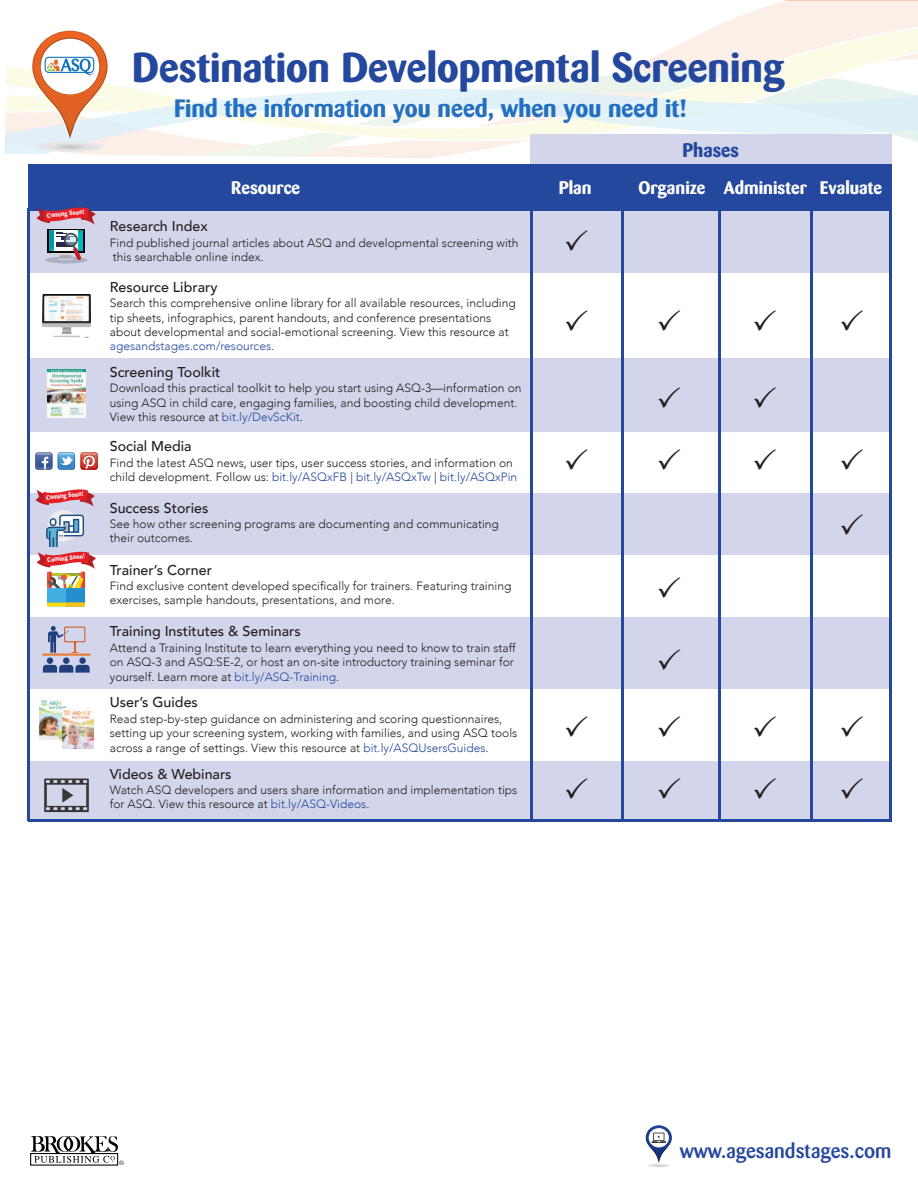
<style>
.page{position:relative;width:918px;height:1188px;background:#fff}
.page>*{position:absolute;margin:0;border:0;box-sizing:border-box;transform-origin:0 0}
.t1{font:700 41.4px "Barmeno";color:#24489e}
.t2{font:700 24.9px "Barmeno";color:rgb(0 88 184/.85)}
.t3{font:500 20.55px "Barmeno";color:#24489e}
.t4{font:700 19.5px "Barmeno";color:#24489e}
.t5{font:700 18px "Barmeno";color:#fff}
.t6{font:500 14.25px "Avenir";color:#231f20}
.t7{font:300 12px/14.4px "Avenir";color:#231f20}
.t8{font:700 6.3px "Barmeno";color:#fff}
.s1{color:#24489e}
.s2{color:#040503}
</style>
<div class="page">
<svg style="left:5px;top:2px;width:913px;height:156px"></svg>
<svg style="left:5px;top:31px;width:114px;height:121px"></svg>
<svg style="left:646px;top:1125px;width:26px;height:42px"></svg>
<div style="left:531px;top:134px;width:361px;height:30px;background:#d3d6eb"></div>
<div style="left:28px;top:762px;width:862px;height:59px;background:#d3d6eb"></div>
<div style="left:28px;top:617px;width:864px;height:71px;background:#d3d6eb"></div>
<div style="left:30px;top:493px;width:860px;height:62px;background:#d3d6eb"></div>
<div style="left:30px;top:359px;width:860px;height:73px;background:#d3d6eb"></div>
<div style="left:28px;top:211px;width:864px;height:62px;background:#d3d6eb"></div>
<div style="left:28px;top:164px;width:864px;height:47px;background:#24489e"></div>
<hr style="left:28px;top:208px;width:2px;height:613px;background:#24489e">
<hr style="left:531px;top:195px;width:2px;height:625px;background:#24489e">
<hr style="left:621px;top:195px;width:2px;height:625px;background:#24489e">
<hr style="left:719px;top:195px;width:2px;height:625px;background:#24489e">
<hr style="left:810px;top:195px;width:2px;height:625px;background:#24489e">
<hr style="left:890px;top:195px;width:2px;height:625px;background:#24489e">
<hr style="left:28px;top:820px;width:864px;height:2px;background:#24489e">
<img style="left:40px;top:700px;width:27px;height:39px">
<img style="left:63px;top:709px;width:30px;height:39px">
<svg style="left:45px;top:257px;width:43px;height:7px"></svg>
<svg style="left:35px;top:452px;width:63px;height:18px"></svg>
<img style="left:42px;top:294px;width:49px;height:43px">
<img style="left:47px;top:297px;width:39px;height:24px">
<img style="left:48px;top:370px;width:37px;height:48px">
<hr style="left:42px;top:654px;width:49px;height:2px;background:#e67c34">
<div style="left:79px;top:657px;width:7px;height:7px;background:#213e7d;border-radius:50%"></div>
<svg style="left:48px;top:626px;width:37px;height:27px"></svg>
<div style="left:63px;top:657px;width:6px;height:7px;background:#213e7d;border-radius:50%"></div>
<div style="left:47px;top:657px;width:6px;height:7px;background:#213e7d;border-radius:50%"></div>
<svg style="left:43px;top:665px;width:47px;height:8px"></svg>
<svg style="left:44px;top:778px;width:45px;height:34px"></svg>
<div style="left:47px;top:510px;width:32px;height:32px;background:#eaeced;border-radius:50%"></div>
<svg style="left:37px;top:514px;width:59px;height:92px"></svg>
<svg style="left:35px;top:489px;width:60px;height:18px"></svg>
<svg style="left:36px;top:207px;width:60px;height:53px"></svg>
<svg style="left:31px;top:1136px;width:93px;height:29px"></svg>
<p class="t8" style="left:47px;top:212px;width:39px;rotate:-6deg">Coming Soon!</p>
<p class="t8" style="left:46px;top:494px;width:39px;rotate:-6deg">Coming Soon!</p>
<p class="t8" style="left:47px;top:556px;width:39px;rotate:-6deg">Coming Soon!</p>
<h1 class="t1" style="left:132px;top:43px;width:654px">Destination Developmental Screening</h1>
<h2 class="t2" style="left:174px;top:93px;width:514px">Find the information you need, when you need it!</h2>
<h3 class="t4" style="left:683px;top:138px;width:58px">Phases</h3>
<h3 class="t5" style="left:231px;top:177px;width:70px">Resource</h3>
<h3 class="t5" style="left:559px;top:177px;width:34px">Plan</h3>
<h3 class="t5" style="left:638px;top:177px;width:245px">Organize Administer Evaluate</h3>
<p class="t6" style="left:110px;top:214px;width:99px">Research Index</p>
<p class="t7" style="left:110px;top:235px;width:410px">Find published journal articles about ASQ and developmental screening with this searchable online index.</p>
<p class="t6" style="left:110px;top:274px;width:109px">Resource Library</p>
<p class="t7" style="left:110px;top:296px;width:407px">Search this comprehensive online library for all available resources, including tip sheets, infographics, parent handouts, and conference presentations about developmental and social-emotional screening. View this resource at <span class="s1">agesandstages.com/resources</span>.</p>
<p class="t6" style="left:110px;top:360px;width:112px">Screening Toolkit</p>
<p class="t7" style="left:110px;top:381px;width:413px">Download this practical toolkit to help you start using ASQ-3—information on using ASQ in child care, engaging families, and boosting child development.<br>View this resource at <span class="s1">bit.ly/DevScKit</span><span class="s2">.</span></p>
<p class="t6" style="left:110px;top:434px;width:83px">Social Media</p>
<p class="t7" style="left:110px;top:456px;width:409px">Find the latest ASQ news, user tips, user success stories, and information on child development. Follow us: <span class="s1">bit.ly/ASQxFB</span> | <span class="s1">bit.ly/ASQxTw</span> | <span class="s1">bit.ly/ASQxPin</span></p>
<p class="t6" style="left:110px;top:495px;width:100px">Success Stories</p>
<p class="t7" style="left:110px;top:517px;width:391px">See how other screening programs are documenting and communicating their outcomes.</p>
<p class="t6" style="left:110px;top:557px;width:104px">Trainer’s Corner</p>
<p class="t7" style="left:110px;top:579px;width:403px">Find exclusive content developed specifically for trainers. Featuring training exercises, sample handouts, presentations, and more.</p>
<p class="t6" style="left:110px;top:619px;width:193px">Training Institutes &amp; Seminars</p>
<p class="t7" style="left:110px;top:641px;width:407px">Attend a Training Institute to learn everything you need to know to train staff on ASQ-3 and ASQ:SE-2, or host an on-site introductory training seminar for yourself. Learn more at <span class="s1">bit.ly/ASQ-Training</span>.</p>
<p class="t6" style="left:110px;top:690px;width:90px">User’s Guides</p>
<p class="t7" style="left:110px;top:712px;width:409px">Read step-by-step guidance on administering and scoring questionnaires, setting up your screening system, working with families, and using ASQ tools across a range of settings. View this resource at <span class="s1">bit.ly/ASQUsersGuides</span>.</p>
<p class="t6" style="left:110px;top:761px;width:123px">Videos &amp; Webinars</p>
<p class="t7" style="left:110px;top:783px;width:409px">Watch ASQ developers and users share information and implementation tips for ASQ. View this resource at <span class="s1">bit.ly/ASQ-Videos</span>.</p>
<h3 class="t3" style="left:680px;top:1139px;width:213px">www.agesandstages.com</h3>
</div>
